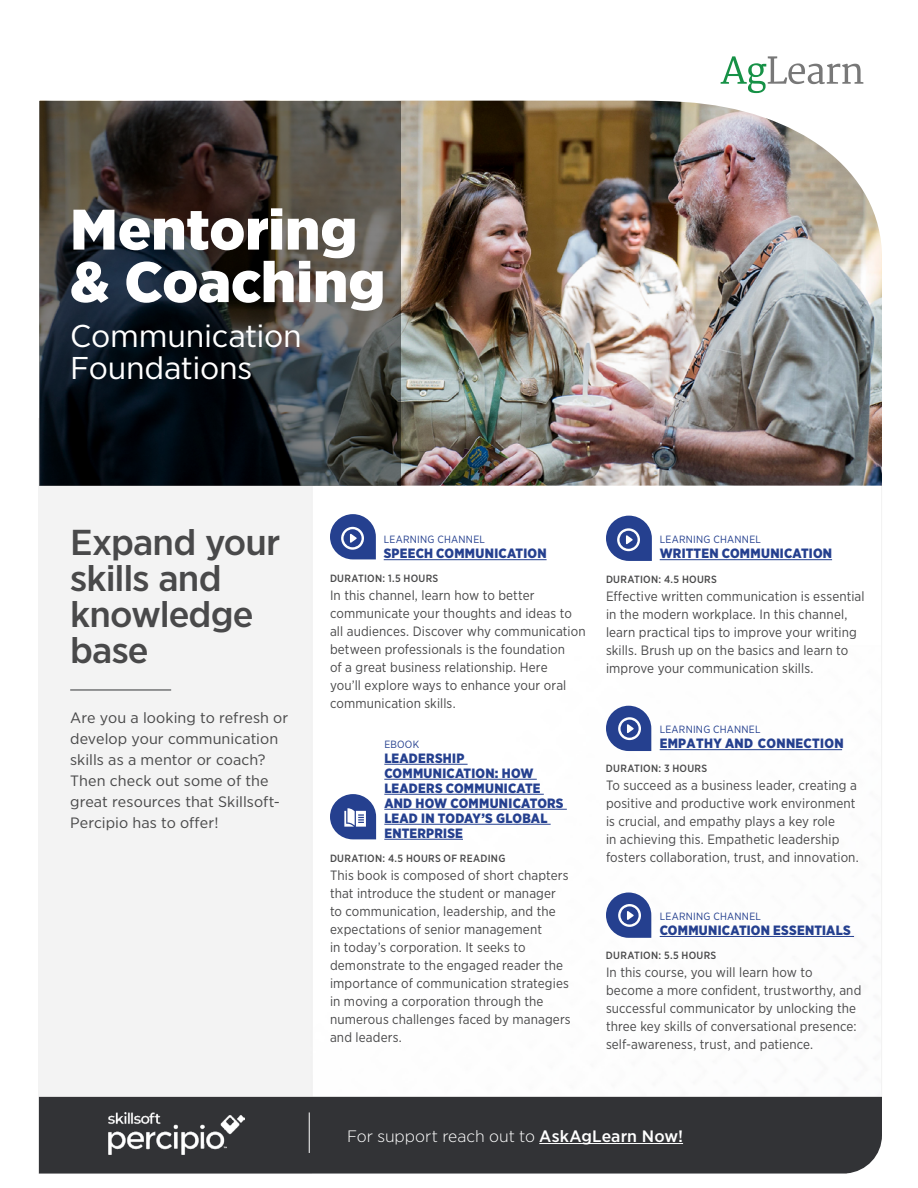
<style>
.page{position:relative;width:918px;height:1188px;background:#fff}
.page>*{position:absolute;margin:0;border:0;box-sizing:border-box;transform-origin:0 0}
.t1{font:900 57px/52.5px "Gotham Narrow";color:#fff;scale:1.1 1}
.t2{font:500 36px/36px "Gotham Narrow";letter-spacing:-.025em;color:#49494a;scale:1.1 1}
.t3{font:31.5px/31.5px "Gotham Narrow";letter-spacing:-.01em;color:#fff;scale:1.1 1}
.t4{font:300 16.5px "Gotham Narrow";color:#fff;scale:1.1 1}
.t5{font:15px/21px "Gotham Narrow";letter-spacing:.005em;color:#49494a;scale:1.1 1}
.t6{font:13.5px/18px "Gotham Narrow";letter-spacing:.01em;color:#49494a}
.t7{font:900 13.5px/15px "Gotham Narrow";letter-spacing:.02em;color:#25408f}
.t8{font:500 10.5px "Gotham Narrow";letter-spacing:.025em;color:#49494a}
.t9{font:10.5px "Gotham Narrow";letter-spacing:.025em;color:#25408f}
.s1{font-weight:500}
</style>
<div class="page">
<img style="left:349px;top:705px;width:506px;height:233px">
<div style="left:39px;top:418px;width:273px;height:756px;background:#f3f3f3"></div>
<svg style="left:721px;top:56px;width:142px;height:37px"></svg>
<img style="left:400px;top:101px;width:482px;height:385px">
<svg style="left:39px;top:101px;width:361px;height:385px;background:#303131"></svg>
<hr style="left:70px;top:690px;width:101px;height:1px;background:#323336">
<div style="left:39px;top:1097px;width:843px;height:77px;background:#323336"></div>
<hr style="left:539px;top:1143px;width:144px;height:1px;background:#fff">
<img style="left:109px;top:1113px;width:136px;height:42px">
<hr style="left:309px;top:1112px;width:1px;height:41px;background:#fff">
<hr style="left:660px;top:559px;width:172px;height:1px;background:#25408f">
<svg style="left:606px;top:516px;width:46px;height:45px"></svg>
<hr style="left:384px;top:559px;width:163px;height:1px;background:#25408f">
<svg style="left:330px;top:514px;width:46px;height:45px"></svg>
<hr style="left:384px;top:764px;width:84px;height:1px;background:#25408f">
<hr style="left:384px;top:779px;width:153px;height:1px;background:#25408f">
<hr style="left:384px;top:794px;width:160px;height:1px;background:#25408f">
<hr style="left:384px;top:809px;width:183px;height:1px;background:#25408f">
<hr style="left:384px;top:824px;width:167px;height:1px;background:#25408f">
<hr style="left:384px;top:839px;width:79px;height:1px;background:#25408f">
<svg style="left:330px;top:794px;width:46px;height:45px"></svg>
<hr style="left:660px;top:749px;width:182px;height:1px;background:#25408f">
<svg style="left:606px;top:706px;width:45px;height:45px"></svg>
<hr style="left:660px;top:936px;width:194px;height:1px;background:#25408f">
<svg style="left:606px;top:893px;width:45px;height:45px"></svg>
<h1 class="t1" style="left:70px;top:203px;width:288px">Mentoring &amp; Coaching</h1>
<h3 class="t3" style="left:70px;top:320px;width:212px">Communication<br>Foundations</h3>
<h2 class="t2" style="left:70px;top:524px;width:193px">Expand your skills and knowledge base</h2>
<p class="t5" style="left:70px;top:707px;width:200px">Are you a looking to refresh or develop your communication skills as a mentor or coach?<br>Then check out some of the great resources that Skillsoft-<br>Percipio has to offer!</p>
<p class="t9" style="left:384px;top:533px;width:103px">LEARNING CHANNEL</p>
<p class="t7" style="left:384px;top:546px;width:164px">SPEECH COMMUNICATION</p>
<p class="t8" style="left:330px;top:571px;width:110px">DURATION: 1.5 HOURS</p>
<p class="t6" style="left:330px;top:586px;width:257px">In this channel, learn how to better communicate your thoughts and ideas to all audiences. Discover why communication between professionals is the foundation<br>of a great business relationship. Here<br>you’ll explore ways to enhance your oral communication skills.</p>
<p class="t9" style="left:384px;top:738px;width:36px">EBOOK</p>
<p class="t7" style="left:384px;top:750px;width:181px">LEADERSHIP<br>COMMUNICATION: HOW<br>LEADERS COMMUNICATE<br>AND HOW COMMUNICATORS<br>LEAD IN TODAY’S GLOBAL<br>ENTERPRISE</p>
<p class="t8" style="left:330px;top:852px;width:177px">DURATION: 4.5 HOURS OF READING</p>
<p class="t6" style="left:330px;top:866px;width:242px">This book is composed of short chapters that introduce the student or manager to communication, leadership, and the expectations of senior management<br>in today’s corporation. It seeks to demonstrate to the engaged reader the importance of communication strategies in moving a corporation through the numerous challenges faced by managers and leaders.</p>
<p class="t9" style="left:660px;top:533px;width:103px">LEARNING CHANNEL</p>
<p class="t7" style="left:660px;top:546px;width:174px">WRITTEN COMMUNICATION</p>
<p class="t8" style="left:606px;top:572px;width:112px">DURATION: 4.5 HOURS</p>
<p class="t6" style="left:606px;top:587px;width:260px">Effective written communication is essential in the modern workplace. In this channel, learn practical tips to improve your writing skills. Brush up on the basics and learn to improve your communication skills.</p>
<p class="t9" style="left:660px;top:723px;width:102px">LEARNING CHANNEL</p>
<p class="t7" style="left:660px;top:736px;width:185px">EMPATHY AND CONNECTION</p>
<p class="t8" style="left:606px;top:762px;width:103px">DURATION: 3 HOURS</p>
<p class="t6" style="left:606px;top:776px;width:254px">To succeed as a business leader, creating a positive and productive work environment is crucial, and empathy plays a key role<br>in achieving this. Empathetic leadership fosters collaboration, trust, and innovation.</p>
<p class="t9" style="left:660px;top:910px;width:103px">LEARNING CHANNEL</p>
<p class="t7" style="left:660px;top:923px;width:193px">COMMUNICATION ESSENTIALS</p>
<p class="t8" style="left:606px;top:949px;width:112px">DURATION: 5.5 HOURS</p>
<p class="t6" style="left:606px;top:963px;width:257px">In this course, you will learn how to become a more confident, trustworthy, and successful communicator by unlocking the three key skills of conversational presence: self-awareness, trust, and patience.</p>
<p class="t4" style="left:347px;top:1126px;width:307px">For support reach out to <span class="s1">AskAgLearn Now!</span></p>
</div>
